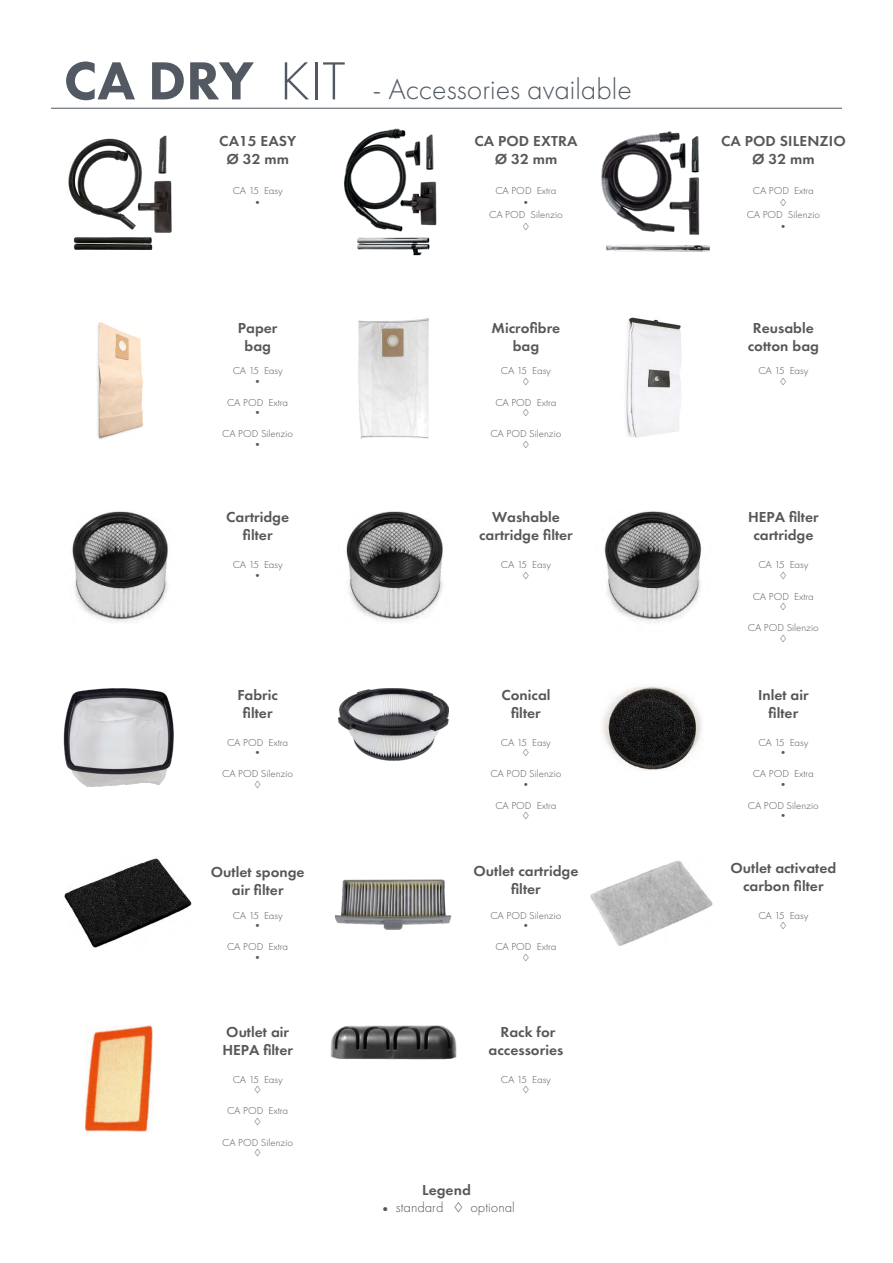
<style>
.page{position:relative;width:893px;height:1263px;background:#fff}
.page>*{position:absolute;margin:0;border:0;box-sizing:border-box;transform-origin:0 0}
.t1{font:300 30px "Futura PT";color:#525962}
.t2{font:600 15px/18px "Futura PT";color:#575756;text-align:center}
.t3{font:300 14.4px "Futura PT";color:#575756}
.t4{font:300 10.5px/10.5px "Futura PT";color:#575756;text-align:center}
.s1{font-weight:800;font-size:55.65px}
.s2{font-size:55.65px}
</style>
<div class="page">
<hr style="left:51px;top:108px;width:791px;height:1px;background:#525962">
<img style="left:626px;top:317px;width:56px;height:121px">
<img style="left:68px;top:135px;width:104px;height:115px">
<img style="left:344px;top:129px;width:93px;height:126px">
<img style="left:601px;top:131px;width:109px;height:121px">
<img style="left:97px;top:322px;width:47px;height:117px">
<img style="left:358px;top:318px;width:71px;height:121px">
<img style="left:72px;top:511px;width:96px;height:111px">
<img style="left:346px;top:511px;width:97px;height:111px">
<img style="left:604px;top:511px;width:98px;height:112px">
<img style="left:602px;top:686px;width:100px;height:84px">
<img style="left:64px;top:858px;width:127px;height:90px">
<img style="left:590px;top:860px;width:123px;height:86px">
<img style="left:85px;top:1025px;width:68px;height:106px">
<img style="left:330px;top:1025px;width:127px;height:34px">
<img style="left:64px;top:688px;width:110px;height:99px">
<img style="left:335px;top:879px;width:116px;height:51px">
<img style="left:338px;top:688px;width:111px;height:73px">
<h1 class="t1" style="left:64px;top:72px;width:570px"><span class="s1">CA DRY</span> <span class="s2">KIT</span> - Accessories available</h1>
<h2 class="t2" style="left:219px;top:132px;width:78px">CA15 EASY<br>Ø 32 mm</h2>
<p class="t4" style="left:233px;top:185px;width:51px;line-height:12px">CA 15 Easy •</p>
<h2 class="t2" style="left:474px;top:132px;width:105px">CA POD EXTRA<br>Ø 32 mm</h2>
<p class="t4" style="left:489px;top:185px;width:75px;line-height:12px">CA POD Extra •<br>CA POD Silenzio ◊</p>
<h2 class="t2" style="left:721px;top:132px;width:126px">CA POD SILENZIO<br>Ø 32 mm</h2>
<p class="t4" style="left:747px;top:185px;width:75px;line-height:12px">CA POD Extra<br>◊<br>CA POD Silenzio •</p>
<h2 class="t2" style="left:238px;top:319px;width:41px">Paper bag</h2>
<h2 class="t2" style="left:492px;top:319px;width:70px">Microfibre bag</h2>
<h2 class="t2" style="left:748px;top:319px;width:73px">Reusable cotton bag</h2>
<p class="t4" style="left:233px;top:365px;width:51px">CA 15 Easy •</p>
<p class="t4" style="left:227px;top:397px;width:63px">CA POD Extra •</p>
<p class="t4" style="left:222px;top:428px;width:72px">CA POD Silenzio •</p>
<h2 class="t2" style="left:226px;top:508px;width:64px">Cartridge filter</h2>
<p class="t4" style="left:501px;top:365px;width:51px">CA 15 Easy ◊</p>
<p class="t4" style="left:495px;top:397px;width:63px">CA POD Extra ◊</p>
<p class="t4" style="left:490px;top:428px;width:72px">CA POD Silenzio ◊</p>
<p class="t4" style="left:758px;top:365px;width:51px">CA 15 Easy ◊</p>
<h2 class="t2" style="left:479px;top:508px;width:95px">Washable cartridge filter</h2>
<h2 class="t2" style="left:748px;top:508px;width:72px">HEPA filter cartridge</h2>
<p class="t4" style="left:233px;top:559px;width:51px">CA 15 Easy •</p>
<p class="t4" style="left:501px;top:559px;width:51px">CA 15 Easy ◊</p>
<p class="t4" style="left:758px;top:559px;width:51px">CA 15 Easy ◊</p>
<p class="t4" style="left:753px;top:591px;width:63px">CA POD Extra ◊</p>
<p class="t4" style="left:748px;top:622px;width:72px">CA POD Silenzio ◊</p>
<h2 class="t2" style="left:237px;top:685px;width:42px">Fabric filter</h2>
<p class="t4" style="left:227px;top:737px;width:63px">CA POD Extra •</p>
<p class="t4" style="left:222px;top:769px;width:72px">CA POD Silenzio ◊</p>
<h2 class="t2" style="left:501px;top:685px;width:51px">Conical filter</h2>
<p class="t4" style="left:501px;top:737px;width:51px">CA 15 Easy ◊</p>
<p class="t4" style="left:490px;top:769px;width:72px">CA POD Silenzio •</p>
<p class="t4" style="left:495px;top:800px;width:63px">CA POD Extra ◊</p>
<h2 class="t2" style="left:758px;top:685px;width:52px">Inlet air filter</h2>
<p class="t4" style="left:758px;top:737px;width:51px">CA 15 Easy •</p>
<p class="t4" style="left:753px;top:769px;width:63px">CA POD Extra •</p>
<p class="t4" style="left:748px;top:800px;width:72px">CA POD Silenzio •</p>
<h2 class="t2" style="left:211px;top:863px;width:95px">Outlet sponge air filter</h2>
<h2 class="t2" style="left:730px;top:858px;width:107px">Outlet activated carbon filter</h2>
<h2 class="t2" style="left:474px;top:861px;width:106px">Outlet cartridge filter</h2>
<p class="t4" style="left:233px;top:910px;width:51px">CA 15 Easy •</p>
<p class="t4" style="left:227px;top:941px;width:63px">CA POD Extra •</p>
<h2 class="t2" style="left:222px;top:1022px;width:72px;text-align:left">Outlet air<br>HEPA filter</h2>
<p class="t4" style="left:233px;top:1074px;width:51px">CA 15 Easy ◊</p>
<p class="t4" style="left:227px;top:1105px;width:63px">CA POD Extra ◊</p>
<p class="t4" style="left:222px;top:1137px;width:72px">CA POD Silenzio ◊</p>
<p class="t4" style="left:490px;top:910px;width:72px">CA POD Silenzio •</p>
<p class="t4" style="left:495px;top:941px;width:63px">CA POD Extra ◊</p>
<h2 class="t2" style="left:489px;top:1022px;width:76px">Rack for accessories</h2>
<p class="t4" style="left:501px;top:1074px;width:51px">CA 15 Easy ◊</p>
<h2 class="t2" style="left:422px;top:1180px;width:50px">Legend</h2>
<h3 class="t3" style="left:378px;top:1199px;width:138px">• standard ◊ optional</h3>
<p class="t4" style="left:758px;top:910px;width:51px">CA 15 Easy ◊</p>
</div>
